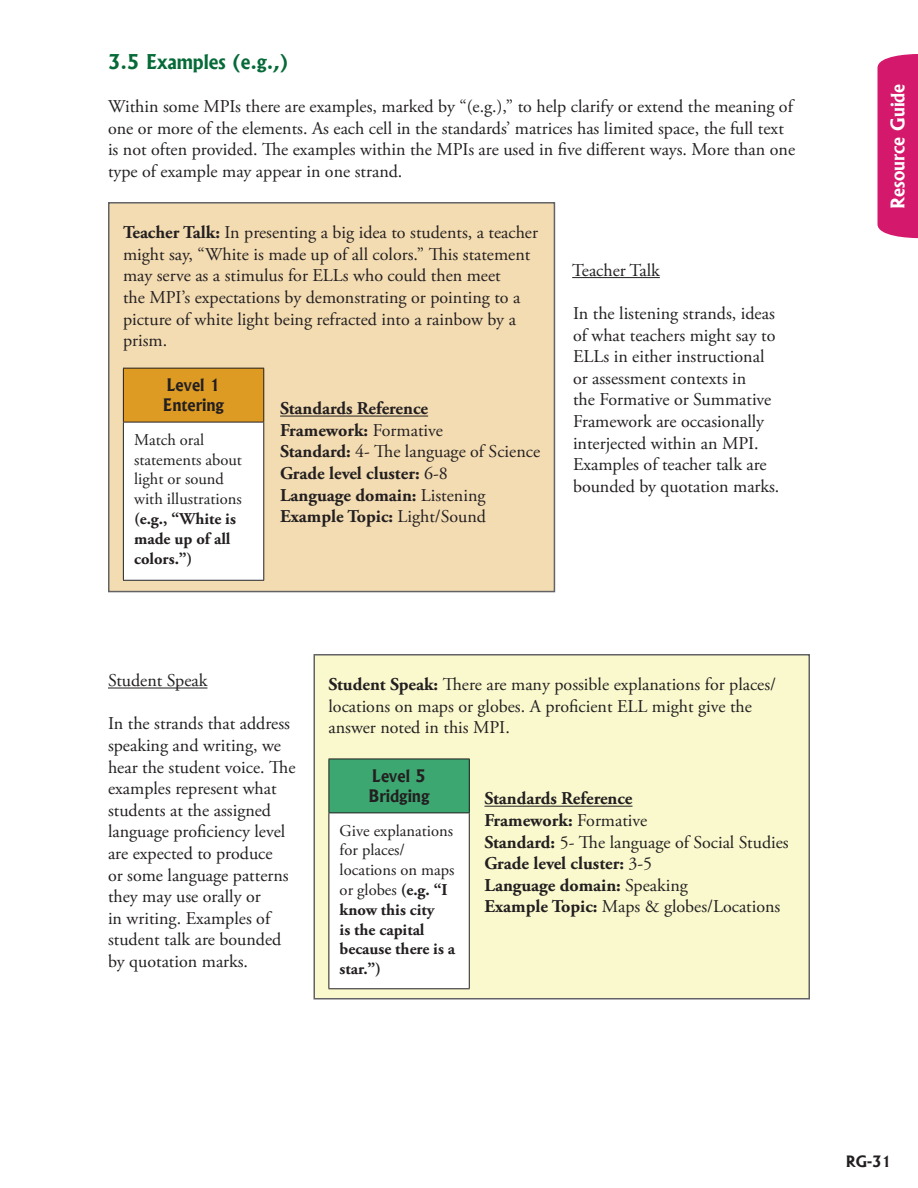
<style>
.page{position:relative;width:918px;height:1188px;background:#fff}
.page>*{position:absolute;margin:0;border:0;box-sizing:border-box;transform-origin:0 0}
.Heading_1{font:700 19.5px "Albertus";color:#056a37}
.t1{font:18px/21.6px "Adobe Garamond Pro";color:#231f20}
.t2{font:700 18px "Adobe Garamond Pro";color:#231f20}
.t3{font:700 18px "Albertus";color:#fff}
.Stds_table_data{font:700 16.5px/19.8px "Adobe Garamond Pro";color:#231f20}
.Stds_table_data-2{font:16.5px/19.8px "Adobe Garamond Pro";color:#231f20}
.column_headings{font:700 16.5px "Albertus";color:#231f20}
.t4{font:700 15px "Albertus";color:#231f20}
.s1{font-weight:700}
.s2{font-weight:400}
</style>
<div class="page">
<div style="left:877px;top:54px;width:41px;height:184px;background:#d4186b"></div>
<hr style="left:572px;top:277px;width:88px;height:1px;background:#231f20">
<hr style="left:108px;top:688px;width:99px;height:1px;background:#231f20">
<div style="left:109px;top:203px;width:445px;height:389px;background:#f3dcb2"></div>
<hr style="left:280px;top:416px;width:148px;height:1px;background:#231f20">
<div style="left:123px;top:368px;width:141px;height:54px;background:#dd9b23"></div>
<div style="left:123px;top:422px;width:141px;height:158px;background:#fff"></div>
<hr style="left:123px;top:368px;width:141px;height:1px;background:#231f20">
<hr style="left:123px;top:369px;width:1px;height:53px;background:#231f20">
<hr style="left:263px;top:369px;width:1px;height:53px;background:#231f20">
<hr style="left:123px;top:422px;width:1px;height:158px;background:#231f20">
<hr style="left:263px;top:422px;width:1px;height:158px;background:#231f20">
<hr style="left:123px;top:580px;width:141px;height:1px;background:#231f20">
<hr style="left:123px;top:422px;width:141px;height:1px;background:#231f20">
<div style="left:108px;top:202px;width:447px;height:390px;border:2px solid #636366"></div>
<div style="left:314px;top:655px;width:495px;height:344px;background:#faf9ce"></div>
<hr style="left:484px;top:806px;width:149px;height:1px;background:#231f20">
<div style="left:329px;top:759px;width:140px;height:54px;background:#3ca771"></div>
<div style="left:329px;top:813px;width:140px;height:176px;background:#fff"></div>
<hr style="left:328px;top:759px;width:142px;height:1px;background:#231f20">
<hr style="left:328px;top:759px;width:1px;height:54px;background:#231f20">
<hr style="left:469px;top:759px;width:1px;height:54px;background:#231f20">
<hr style="left:328px;top:813px;width:1px;height:175px;background:#231f20">
<hr style="left:469px;top:813px;width:1px;height:175px;background:#231f20">
<hr style="left:328px;top:988px;width:142px;height:1px;background:#231f20">
<hr style="left:328px;top:813px;width:142px;height:1px;background:#231f20">
<div style="left:314px;top:654px;width:496px;height:345px;border:2px solid #636366"></div>
<p class="Heading_1" style="left:108px;top:50px;width:182px">3.5 Examples (e.g.,)</p>
<p class="t1" style="left:108px;top:96px;width:689px">Within some MPIs there are examples, marked by “(e.g.),” to help clarify or extend the meaning of one or more of the elements. As each cell in the standards’ matrices has limited space, the full text is not often provided. The examples within the MPIs are used in five different ways. More than one type of example may appear in one strand.</p>
<p class="t1" style="left:123px;top:222px;width:417px"><span class="s1">Teacher Talk:</span> In presenting a big idea to students, a teacher might say, “White is made up of all colors.” This statement may serve as a stimulus for ELLs who could then meet<br>the MPI’s expectations by demonstrating or pointing to a picture of white light being refracted into a rainbow by a prism.</p>
<p class="column_headings" style="left:166px;top:375px;width:56px">Level 1</p>
<p class="column_headings" style="left:163px;top:395px;width:63px">Entering</p>
<p class="Stds_table_data-2" style="left:134px;top:430px;width:109px">Match oral statements about light or sound with illustrations <span class="s1">(e.g., “White is made up of all colors.”)</span></p>
<p class="t2" style="left:280px;top:398px;width:150px">Standards Reference</p>
<p class="t2" style="left:280px;top:420px;width:164px">Framework: <span class="s2">Formative</span></p>
<p class="t1" style="left:280px;top:442px;width:262px"><span class="s1">Standard:</span> 4- The language of Science</p>
<p class="t2" style="left:280px;top:463px;width:169px">Grade level cluster: <span class="s2">6-8</span></p>
<p class="t2" style="left:280px;top:484px;width:207px">Language domain: <span class="s2">Listening</span></p>
<p class="t2" style="left:280px;top:506px;width:207px">Example Topic: <span class="s2">Light/Sound</span></p>
<p class="t1" style="left:572px;top:260px;width:89px">Teacher Talk</p>
<p class="t1" style="left:573px;top:303px;width:208px">In the listening strands, ideas of what teachers might say to<br>ELLs in either instructional or assessment contexts in<br>the Formative or Summative<br>Framework are occasionally interjected within an MPI.<br>Examples of teacher talk are bounded by quotation marks.</p>
<p class="t1" style="left:108px;top:670px;width:101px">Student Speak</p>
<p class="t1" style="left:108px;top:714px;width:189px">In the strands that address speaking and writing, we hear the student voice. The examples represent what students at the assigned language proficiency level are expected to produce<br>or some language patterns they may use orally or<br>in writing. Examples of student talk are bounded by quotation marks.</p>
<p class="t1" style="left:328px;top:674px;width:449px"><span class="s1">Student Speak:</span> There are many possible explanations for places/ locations on maps or globes. A proficient ELL might give the answer noted in this MPI.</p>
<p class="column_headings" style="left:372px;top:766px;width:56px">Level 5</p>
<p class="column_headings" style="left:368px;top:786px;width:63px">Bridging</p>
<p class="Stds_table_data" style="left:340px;top:821px;width:117px"><span class="s2">Give explanations for places/ locations on maps or globes</span> (e.g. “I know this city<br>is the capital because there is a star.”)</p>
<p class="t2" style="left:484px;top:788px;width:150px">Standards Reference</p>
<p class="t2" style="left:484px;top:810px;width:164px">Framework: <span class="s2">Formative</span></p>
<p class="t1" style="left:484px;top:832px;width:306px"><span class="s1">Standard:</span> 5- The language of Social Studies</p>
<p class="t2" style="left:484px;top:853px;width:169px">Grade level cluster: <span class="s2">3-5</span></p>
<p class="t2" style="left:484px;top:875px;width:205px">Language domain: <span class="s2">Speaking</span></p>
<p class="t1" style="left:484px;top:897px;width:297px"><span class="s1">Example Topic:</span> Maps &amp; globes/Locations</p>
<p class="t3" style="left:887px;top:209px;width:127px;rotate:-90deg">Resource Guide</p>
<p class="t4" style="left:846px;top:1152px;width:47px">RG-31</p>
</div>
